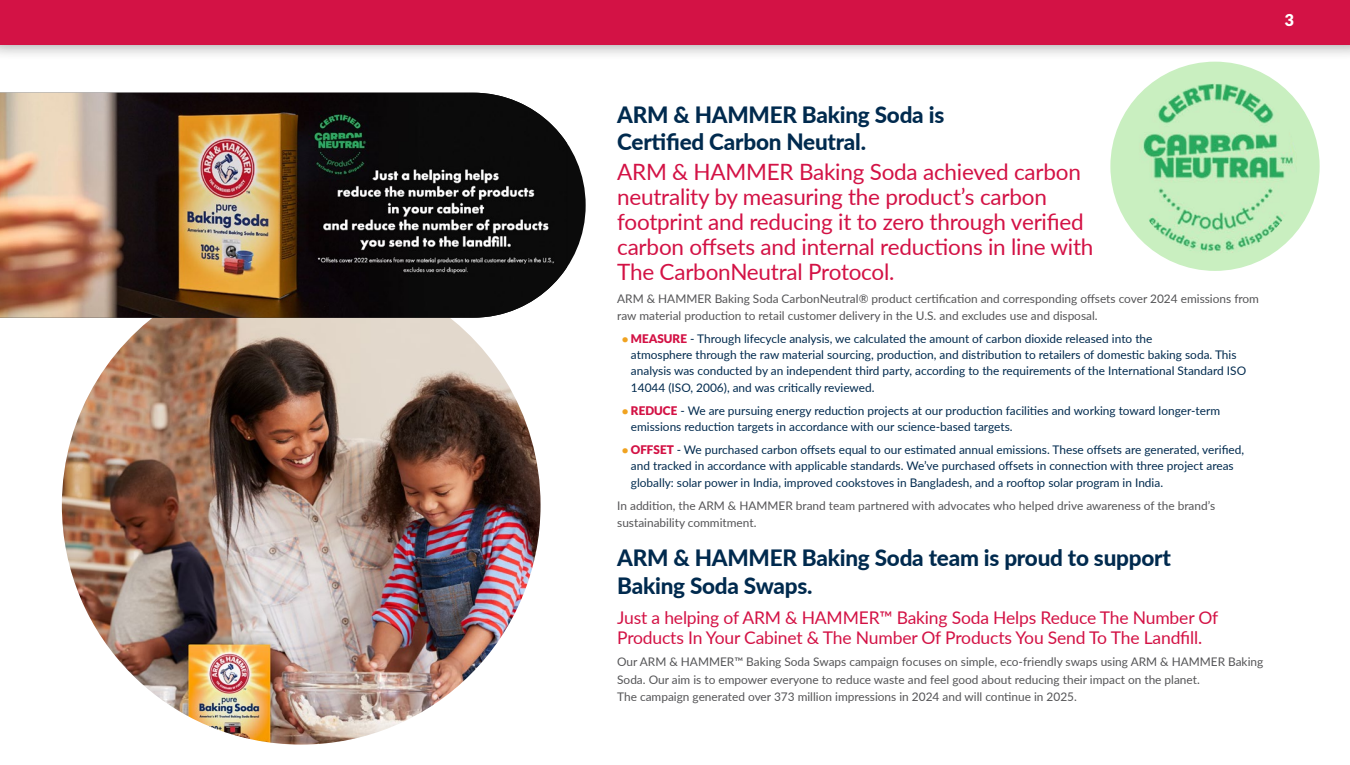
<style>
.page{position:relative;width:1350px;height:765px;background:#fff}
.page>*{position:absolute;margin:0;border:0;box-sizing:border-box;transform-origin:0 0}
.t1{font:22.5px/25px "Lato";letter-spacing:-.01em;color:#d31245}
.t2{font:800 22.5px/27.5px "Lato";letter-spacing:-.01em;color:#002a4e}
.t3{font:17.5px/20px "Lato";letter-spacing:-.01em;color:#d31245}
.t4{font:900 16.25px "Lato";color:#fff}
.t5{font:11.88px/16.2px "Lato";color:#002a4e}
.t6{font:11.88px/17.5px "Lato";color:#545456}
.s1{font-weight:900;font-size:10.62px;color:#f0a321}
.s2{font-weight:900;color:#d31245}
.s3{color:#555456}
</style>
<div class="page">
<div style="left:0;top:0;width:1350px;height:61px;background:#000;opacity:.62"></div>
<div style="left:0;top:0;width:1350px;height:45px;background:#d31245"></div>
<img style="left:62px;top:318px;width:479px;height:427px">
<svg style="left:567px;top:143px;width:19px;height:124px;fill:#0b0b0b"></svg>
<img style="left:0;top:93px;width:567px;height:225px">
<div style="left:1110px;top:62px;width:210px;height:209px;background:#c9efc0;border-radius:50%"></div>
<img style="left:1134px;top:83px;width:163px;height:172px;border-radius:81px">
<h3 class="t4" style="left:1284px;top:10px;width:11px">3</h3>
<h1 class="t2" style="left:617px;top:100px;width:329px">ARM &amp; HAMMER Baking Soda is<br>Certified Carbon Neutral.</h1>
<h1 class="t1" style="left:617px;top:159px;width:478px">ARM &amp; HAMMER Baking Soda achieved carbon neutrality by measuring the product’s carbon footprint and reducing it to zero through verified carbon offsets and internal reductions in line with The CarbonNeutral Protocol.</h1>
<p class="t6" style="left:617px;top:289px;width:643px">ARM &amp; HAMMER Baking Soda CarbonNeutral® product certification and corresponding offsets cover 2024 emissions from raw material production to retail customer delivery in the U.S. and excludes use and disposal.</p>
<p class="t5" style="left:631px;top:330px;width:617px;text-indent:-9px"><span class="s1">•</span> <span class="s2">MEASURE</span> - Through lifecycle analysis, we calculated the amount of carbon dioxide released into the<br>atmosphere through the raw material sourcing, production, and distribution to retailers of domestic baking soda. This analysis was conducted by an independent third party, according to the requirements of the International Standard ISO 14044 (ISO, 2006), and was critically reviewed.</p>
<p class="t5" style="left:631px;top:402px;width:591px;text-indent:-9px"><span class="s1">•</span> <span class="s2">REDUCE</span> - We are pursuing energy reduction projects at our production facilities and working toward longer-term emissions reduction targets in accordance with our science-based targets.</p>
<p class="t5" style="left:631px;top:441px;width:615px;text-indent:-9px"><span class="s1">•</span> <span class="s2">OFFSET</span> - We purchased carbon offsets equal to our estimated annual emissions. These offsets are generated, verified, and tracked in accordance with applicable standards. We’ve purchased offsets in connection with three project areas globally: solar power in India, improved cookstoves in Bangladesh, and a rooftop solar program in India.</p>
<p class="t6" style="left:617px;top:496px;width:600px"><span class="s3">In addition, the ARM &amp; HAMMER brand tea</span>m partnered with advocates who helped drive awareness of the brand’s sustainability commitment.</p>
<h1 class="t2" style="left:617px;top:543px;width:555px">ARM &amp; HAMMER Baking Soda team is proud to support<br>Baking Soda Swaps.</h1>
<h2 class="t3" style="left:617px;top:606px;width:603px">Just a helping of ARM &amp; HAMMER™ Baking Soda Helps Reduce The Number Of<br>Products In Your Cabinet &amp; The Number Of Products You Send To The Landfill.</h2>
<p class="t6" style="left:617px;top:653px;width:648px">Our ARM &amp; HAMMER™ Baking Soda Swaps campaign focuses on simple, eco-friendly swaps using ARM &amp; HAMMER Baking<br>Soda. Our aim is to empower everyone to reduce waste and feel good about reducing their impact on the planet.<br>The campaign generated over 373 million impressions in 2024 and will continue in 2025.</p>
</div>
